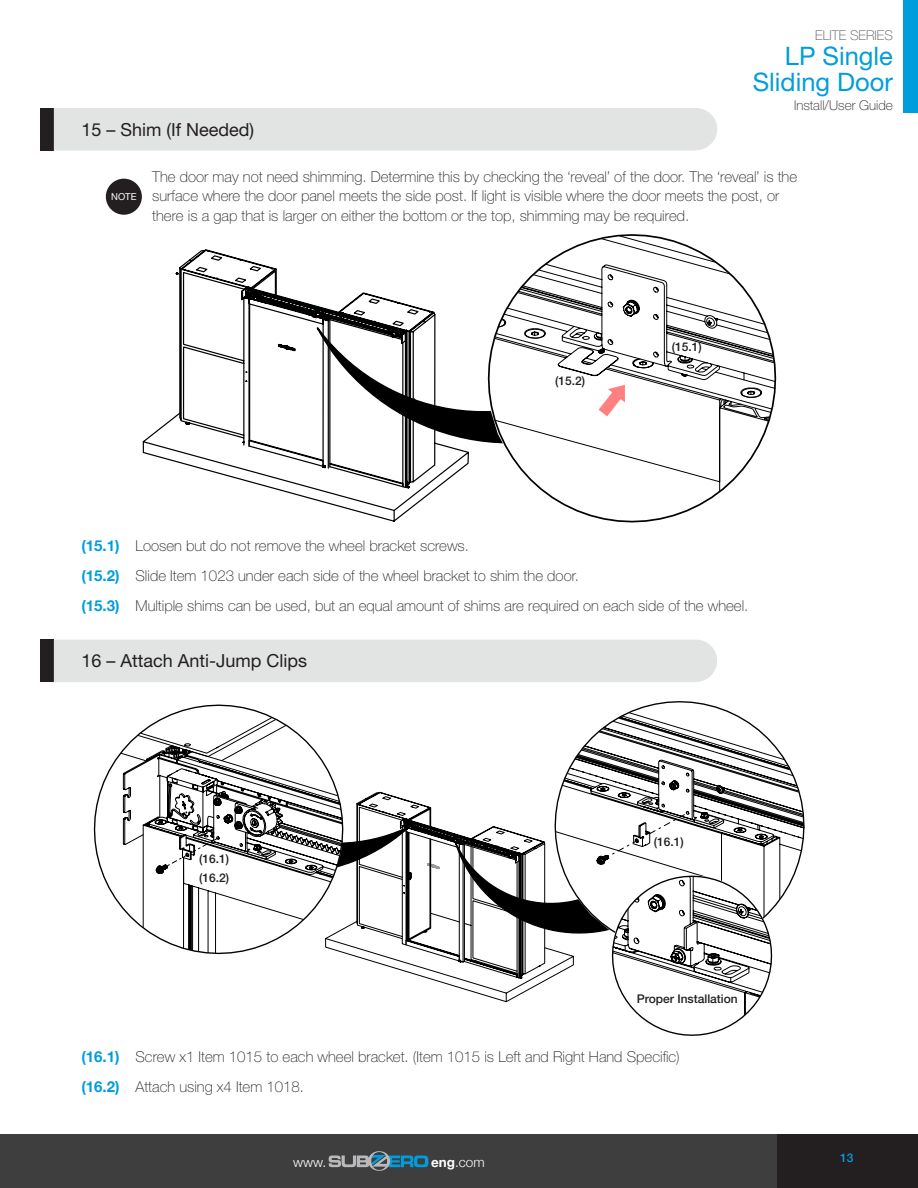
<style>
.page{position:relative;width:918px;height:1188px;background:#fff}
.page>*{position:absolute;margin:0;border:0;box-sizing:border-box;transform-origin:0 0}
.t1{font:25.5px/25.5px "Helvetica Neue LT Std";color:#009ddc;text-align:right}
.t2{font:18px "Helvetica Neue LT Std";color:#231f20}
.t3{font:100 15px/30px "Helvetica Neue LT Std";color:#231f20}
.t4{font:100 13.5px "Helvetica Neue LT Std";color:#231f20}
.t5{font:100 13.5px "Helvetica Neue LT Std";color:#555656}
.t6{font:300 13.5px "Helvetica Neue";color:#fff}
.t7{font:500 12px/18.3px "Helvetica Neue LT Std";color:#231f20}
.t8{font:500 12px "Helvetica Neue LT Std";color:#009ddc}
.t9{font:9.45px "Helvetica Neue";color:#fff}
.s1{font-family:"Helvetica Neue";font-weight:700;color:#009ddc}
.s2{font-weight:700}
</style>
<div class="page">
<div style="left:904px;top:0;width:14px;height:113px;background:#009ddc"></div>
<div style="left:0;top:1134px;width:777px;height:54px;background:#3e3e3f"></div>
<div style="left:777px;top:1134px;width:141px;height:54px;background:#231f20"></div>
<svg style="left:329px;top:1151px;width:99px;height:20px"></svg>
<hr style="left:917px;top:1134px;width:1px;height:54px;background:#3e3e3f">
<svg style="left:93px;top:704px;width:217px;height:206px"></svg>
<svg style="left:585px;top:701px;width:220px;height:207px"></svg>
<svg style="left:123px;top:744px;width:651px;height:292px"></svg>
<svg style="left:142px;top:416px;width:298px;height:106px"></svg>
<svg style="left:410px;top:305px;width:59px;height:181px"></svg>
<svg style="left:175px;top:249px;width:235px;height:239px"></svg>
<svg style="left:304px;top:308px;width:181px;height:136px"></svg>
<svg style="left:487px;top:234px;width:290px;height:289px"></svg>
<div style="left:40px;top:108px;width:14px;height:43px;background:#231f20"></div>
<div style="left:54px;top:108px;width:663px;height:43px;background:#e2e3e3"></div>
<div style="left:106px;top:179px;width:36px;height:36px;background:#231f20;border-radius:50%"></div>
<div style="left:40px;top:640px;width:14px;height:42px;background:#231f20"></div>
<div style="left:54px;top:640px;width:663px;height:42px;background:#e2e3e3"></div>
<p class="t2" style="left:82px;top:118px;width:174px">15 – Shim (If Needed)</p>
<p class="t5" style="left:815px;top:27px;width:79px">ELITE SERIES</p>
<h1 class="t1" style="left:753px;top:43px;width:142px">LP Single<br>Sliding Door</h1>
<p class="t4" style="left:794px;top:98px;width:100px">Install/User Guide</p>
<p class="t9" style="left:111px;top:190px;width:27px">NOTE</p>
<p class="t3" style="left:152px;top:167px;width:646px;line-height:19.5px">The door may not need shimming. Determine this by checking the ‘reveal’ of the door. The ‘reveal’ is the surface where the door panel meets the side post. If light is visible where the door meets the post, or there is a gap that is larger on either the bottom or the top, shimming may be required.</p>
<p class="t7" style="left:555px;top:372px;width:32px">(15.2)</p>
<p class="t7" style="left:672px;top:338px;width:32px">(15.1)</p>
<p class="t3" style="left:82px;top:531px;width:668px"><span class="s1">(15.1)</span> Loosen but do not remove the wheel bracket screws.<br><span class="s1">(15.2)</span> Slide Item 1023 under each side of the wheel bracket to shim the door.<br><span class="s1">(15.3)</span> Multiple shims can be used, but an equal amount of shims are required on each side of the wheel.</p>
<p class="t2" style="left:82px;top:650px;width:227px">16 – Attach Anti-Jump Clips</p>
<p class="t7" style="left:199px;top:850px;width:32px">(16.1) (16.2)</p>
<p class="t7" style="left:654px;top:832px;width:32px">(16.1)</p>
<p class="t7" style="left:637px;top:989px;width:103px">Proper Installation</p>
<p class="t3" style="left:82px;top:1041px;width:600px"><span class="s1">(16.1)</span> Screw x1 Item 1015 to each wheel bracket. (Item 1015 is Left and Right Hand Specific) <span class="s1">(16.2)</span> Attach using x4 Item 1018.</p>
<p class="t6" style="left:293px;top:1152px;width:35px">www.</p>
<p class="t6" style="left:431px;top:1152px;width:55px"><span class="s2">eng</span>.com</p>
<p class="t8" style="left:840px;top:1151px;width:15px">13</p>
</div>
